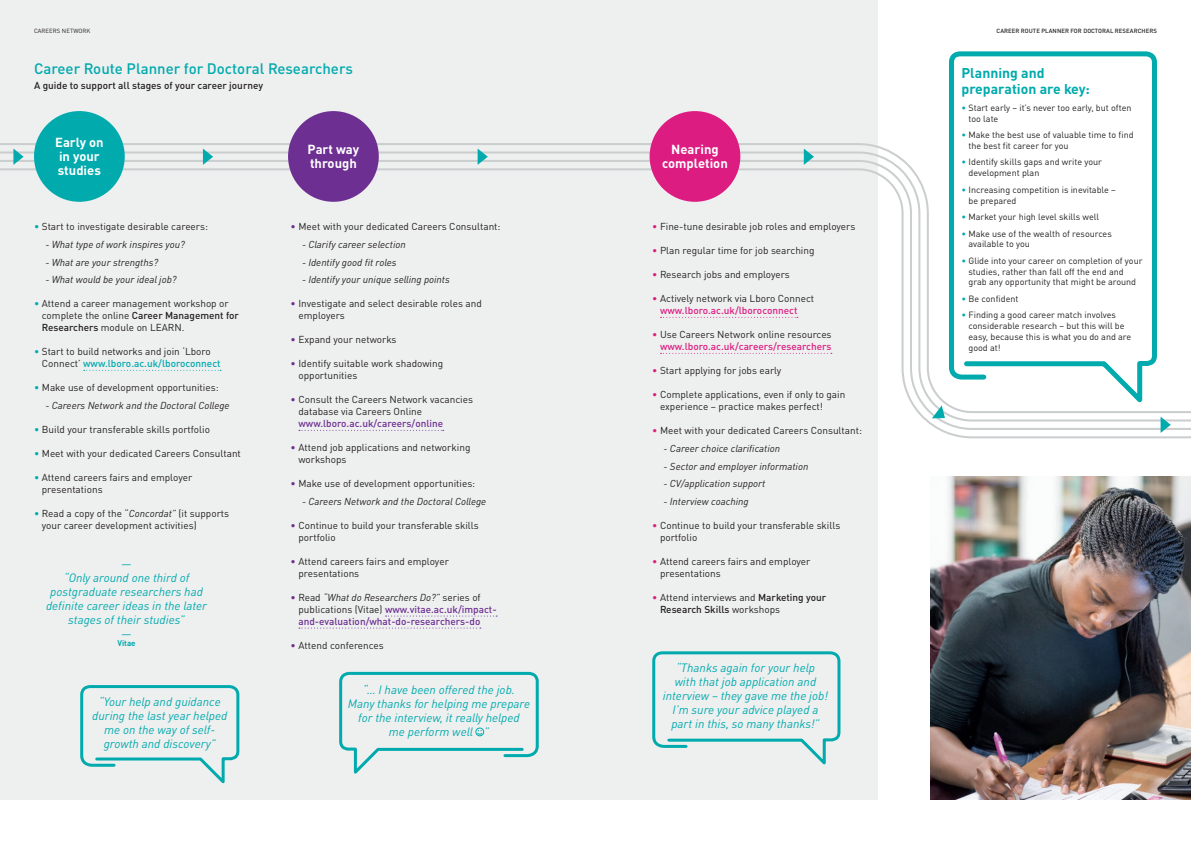
<style>
.page{position:relative;width:1191px;height:842px;background:#fff}
.page>*{position:absolute;margin:0;border:0;box-sizing:border-box;transform-origin:0 0}
.t1{font:500 15px "DINOT";color:#00aaad}
.t2{font:700 14px/16.8px "DINOT";color:#00aaad}
.t3{font:700 13px/14px "DINOT";color:#fff}
.t4{font:italic 12px/14px "DINOT";color:#00aaad;text-align:center}
.t5{font:10px/12px "DINOT";color:#231f20}
.t6{font:italic 10px "DINOT";color:#231f20}
.t7{font:500 10px/12px "DINOT";color:#6d2f92}
.t8{font:500 10px/12px "DINOT";color:#dd1c82;text-align:right}
.t9{font:500 10px "DINOT";color:#231f20}
.t10{font:9px/10.8px "DINOT";color:#231f20}
.t11{font:700 8px "DINOT";color:#00aaad}
.t12{font:500 6px "DINOT";letter-spacing:.01em;color:#231f20}
.t13{font:6px "DINOT";letter-spacing:.01em;color:#231f20}
.s1{color:#00aaad}
.s2{font-weight:500}
.s3{font-weight:500;color:#00aaad}
.s4{font-style:italic}
.s5{color:#6d2f92}
.s6{font-weight:400}
.s7{font-weight:400;color:#231f20}
.s8{font-weight:400;font-style:italic;color:#231f20}
.s9{color:#dd1c82}
.s10{font-weight:500;color:#dd1c82}
</style>
<div class="page">
<div style="left:0;top:0;width:877px;height:799px;background:#eeefef"></div>
<svg style="left:0;top:167px;width:1191px;height:272px"></svg>
<svg style="left:203px;top:149px;width:10px;height:16px"></svg>
<svg style="left:13px;top:149px;width:11px;height:16px"></svg>
<svg style="left:477px;top:149px;width:11px;height:16px"></svg>
<svg style="left:804px;top:149px;width:10px;height:16px"></svg>
<svg style="left:1160px;top:417px;width:10px;height:16px"></svg>
<svg style="left:932px;top:405px;width:13px;height:13px"></svg>
<div style="left:34px;top:111px;width:91px;height:91px;background:#00aaad;border-radius:50%"></div>
<div style="left:649px;top:111px;width:91px;height:91px;background:#dd1c82;border-radius:50%"></div>
<div style="left:288px;top:111px;width:91px;height:91px;background:#6d2f92;border-radius:50%"></div>
<svg style="left:946px;top:51px;width:213px;height:361px"></svg>
<img style="left:930px;top:476px;width:261px;height:323px">
<svg style="left:84px;top:370px;width:137px;height:1px"></svg>
<svg style="left:299px;top:430px;width:145px;height:1px"></svg>
<svg style="left:385px;top:615px;width:112px;height:1px"></svg>
<svg style="left:299px;top:627px;width:182px;height:1px"></svg>
<svg style="left:660px;top:317px;width:138px;height:1px"></svg>
<svg style="left:660px;top:353px;width:172px;height:1px"></svg>
<svg style="left:80px;top:685px;width:160px;height:99px"></svg>
<svg style="left:339px;top:671px;width:200px;height:103px"></svg>
<svg style="left:652px;top:651px;width:189px;height:114px"></svg>
<p class="t13" style="left:34px;top:27px;width:58px">CAREERS NETWORK</p>
<p class="t12" style="left:996px;top:27px;width:162px">CAREER ROUTE PLANNER FOR DOCTORAL RESEARCHERS</p>
<h1 class="t1" style="left:34px;top:59px;width:320px">Career Route Planner for Doctoral Researchers</h1>
<p class="t9" style="left:34px;top:79px;width:230px">A guide to support all stages of your career journey</p>
<h3 class="t3" style="left:55px;top:135px;width:50px">Early on in your studies</h3>
<h3 class="t3" style="left:308px;top:142px;width:53px">Part way through</h3>
<h3 class="t3" style="left:662px;top:142px;width:67px;text-align:center">Nearing completion</h3>
<p class="t5" style="left:34px;top:221px;width:175px"><span class="s1">•</span> Start to investigate desirable careers:</p>
<p class="t6" style="left:45px;top:238px;width:141px">- What type of work inspires you?</p>
<p class="t6" style="left:45px;top:256px;width:114px">- What are your strengths?</p>
<p class="t6" style="left:45px;top:274px;width:133px">- What would be your ideal job?</p>
<p class="t5" style="left:42px;top:298px;width:199px;text-indent:-8px"><span class="s1">•</span> Attend a career management workshop or complete the online <span class="s2">Career Management for<br>Researchers</span> module on LEARN.</p>
<p class="t5" style="left:42px;top:346px;width:180px;text-indent:-8px"><span class="s1">•</span> Start to build networks and join ‘Lboro<br>Connect’ <span class="s3">www.lboro.ac.uk/lboroconnect</span></p>
<p class="t5" style="left:34px;top:382px;width:186px"><span class="s1">•</span> Make use of development opportunities:</p>
<p class="t6" style="left:45px;top:399px;width:186px">- Careers Network and the Doctoral College</p>
<p class="t5" style="left:34px;top:423px;width:177px"><span class="s1">•</span> Build your transferable skills portfolio</p>
<p class="t5" style="left:34px;top:447px;width:208px"><span class="s1">•</span> Meet with your dedicated Careers Consultant</p>
<p class="t5" style="left:42px;top:471px;width:152px;text-indent:-8px"><span class="s1">•</span> Attend careers fairs and employer presentations</p>
<p class="t5" style="left:42px;top:507px;width:189px;text-indent:-8px"><span class="s1">•</span> Read a copy of the “<span class="s4">Concordat”</span> (it supports your career development activities)</p>
<p class="t4" style="left:46px;top:556px;width:163px">—<br>“Only around one third of postgraduate researchers had definite career ideas in the later stages of their studies”<br>—</p>
<p class="t11" style="left:117px;top:637px;width:20px">Vitae</p>
<p class="t5" style="left:291px;top:221px;width:211px"><span class="s5">•</span> Meet with your dedicated Careers Consultant:</p>
<p class="t6" style="left:302px;top:238px;width:105px">- Clarify career selection</p>
<p class="t6" style="left:302px;top:256px;width:96px">- Identify good fit roles</p>
<p class="t6" style="left:302px;top:274px;width:149px">- Identify your unique selling points</p>
<p class="t5" style="left:298px;top:298px;width:185px;text-indent:-8px"><span class="s5">•</span> Investigate and select desirable roles and employers</p>
<p class="t5" style="left:291px;top:334px;width:107px"><span class="s5">•</span> Expand your networks</p>
<p class="t5" style="left:298px;top:358px;width:146px;text-indent:-8px"><span class="s5">•</span> Identify suitable work shadowing opportunities</p>
<p class="t5" style="left:298px;top:394px;width:176px;text-indent:-8px"><span class="s5">•</span> Consult the Careers Network vacancies database via Careers Online</p>
<p class="t7" style="left:298px;top:417px;width:146px">www.lboro.ac.uk/careers/online</p>
<p class="t5" style="left:298px;top:442px;width:173px;text-indent:-8px"><span class="s5">•</span> Attend job applications and networking workshops</p>
<p class="t5" style="left:291px;top:478px;width:186px"><span class="s5">•</span> Make use of development opportunities:</p>
<p class="t6" style="left:302px;top:495px;width:186px">- Careers Network and the Doctoral College</p>
<p class="t5" style="left:298px;top:519px;width:182px;text-indent:-8px"><span class="s5">•</span> Continue to build your transferable skills portfolio</p>
<p class="t5" style="left:298px;top:555px;width:152px;text-indent:-8px"><span class="s5">•</span> Attend careers fairs and employer presentations</p>
<p class="t7" style="left:298px;top:591px;width:200px;text-indent:-8px"><span class="s6">•</span> <span class="s7">Read</span> <span class="s8">“What do Researchers Do?”</span> <span class="s7">series of publications (Vitae)</span> www.vitae.ac.uk/impact&shy;and-evaluation/what-do-researchers-do</p>
<p class="t5" style="left:291px;top:639px;width:95px"><span class="s5">•</span> Attend conferences</p>
<p class="t4" style="left:92px;top:694px;width:137px">“Your help and guidance during the last year helped me on the way of self&shy;growth and discovery”</p>
<p class="t4" style="left:348px;top:683px;width:184px">“… I have been offered the job.<br>Many thanks for helping me prepare for the interview, it really helped<br>me perform well ”</p>
<p class="t5" style="left:652px;top:221px;width:205px"><span class="s9">•</span> Fine-tune desirable job roles and employers</p>
<p class="t5" style="left:652px;top:245px;width:164px"><span class="s9">•</span> Plan regular time for job searching</p>
<p class="t5" style="left:652px;top:269px;width:139px"><span class="s9">•</span> Research jobs and employers</p>
<p class="t5" style="left:660px;top:293px;width:156px;text-indent:-8px"><span class="s9">•</span> Actively network via Lboro Connect <span class="s10">www.lboro.ac.uk/lboroconnect</span></p>
<p class="t8" style="left:652px;top:328px;width:181px"><span class="s6">•</span> <span class="s7">Use Careers Network online resources </span>www.lboro.ac.uk/careers/researchers</p>
<p class="t5" style="left:652px;top:365px;width:131px"><span class="s9">•</span> Start applying for jobs early</p>
<p class="t5" style="left:660px;top:389px;width:187px;text-indent:-8px"><span class="s9">•</span> Complete applications, even if only to gain experience – practice makes perfect!</p>
<p class="t5" style="left:652px;top:425px;width:211px"><span class="s9">•</span> Meet with your dedicated Careers Consultant:</p>
<p class="t6" style="left:663px;top:442px;width:118px">- Career choice clarification</p>
<p class="t6" style="left:663px;top:460px;width:146px">- Sector and employer information</p>
<p class="t6" style="left:663px;top:478px;width:103px">- CV/application support</p>
<p class="t6" style="left:663px;top:495px;width:87px">- Interview coaching</p>
<p class="t5" style="left:660px;top:519px;width:182px;text-indent:-8px"><span class="s9">•</span> Continue to build your transferable skills portfolio</p>
<p class="t5" style="left:660px;top:555px;width:152px;text-indent:-8px"><span class="s9">•</span> Attend careers fairs and employer presentations</p>
<p class="t5" style="left:660px;top:591px;width:168px;text-indent:-8px"><span class="s9">•</span> Attend interviews and <span class="s2">Marketing your<br>Research Skills</span> workshops</p>
<p class="t4" style="left:663px;top:660px;width:167px">“Thanks again for your help<br>with that job application and interview – they gave me the job!<br>I’m sure your advice played a part in this, so many thanks!”</p>
<h2 class="t2" style="left:961px;top:64px;width:130px">Planning and preparation are key:</h2>
<p class="t10" style="left:968px;top:102px;width:164px;text-indent:-7px"><span class="s1">•</span> Start early – it’s never too early, but often too late</p>
<p class="t10" style="left:968px;top:129px;width:167px;text-indent:-7px"><span class="s1">•</span> Make the best use of valuable time to find the best fit career for you</p>
<p class="t10" style="left:968px;top:157px;width:135px;text-indent:-7px"><span class="s1">•</span> Identify skills gaps and write your development plan</p>
<p class="t10" style="left:968px;top:184px;width:149px;text-indent:-7px"><span class="s1">•</span> Increasing competition is inevitable – be prepared</p>
<p class="t10" style="left:961px;top:211px;width:139px"><span class="s1">•</span> Market your high level skills well</p>
<p class="t10" style="left:968px;top:228px;width:145px;text-indent:-7px"><span class="s1">•</span> Make use of the wealth of resources available to you</p>
<p class="t10" style="left:968px;top:255px;width:175px;text-indent:-7px"><span class="s1">•</span> Glide into your career on completion of your studies, rather than fall off the end and grab any opportunity that might be around</p>
<p class="t10" style="left:961px;top:293px;width:58px"><span class="s1">•</span> Be confident</p>
<p class="t10" style="left:968px;top:309px;width:164px;text-indent:-7px"><span class="s1">•</span> Finding a good career match involves considerable research – but this will be easy, because this is what you do and are good at!</p>
</div>
